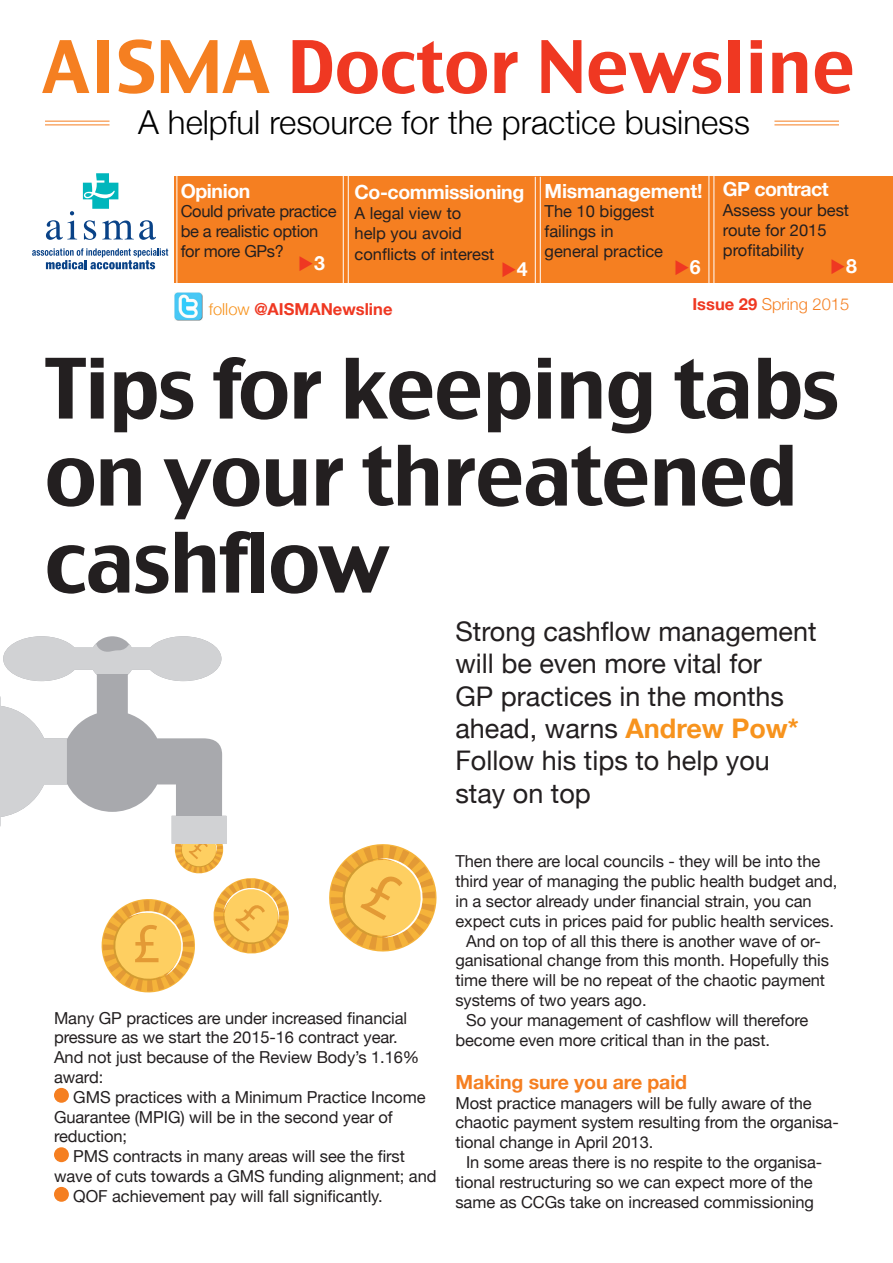
<style>
.page{position:relative;width:893px;height:1263px;background:#fff}
.page>*{position:absolute;margin:0;border:0;box-sizing:border-box;transform-origin:0 0}
.HEAD2{font:81px/87px "Charcoal CY";letter-spacing:-.02em;color:#231f20}
.t1{font:70.5px "Charcoal CY";color:#ef3822}
.t2{font:300 33px "Helvetica Neue";color:#000}
.no_ind{font:27px/32.4px "Helvetica Neue";color:#231f20}
.t3{font:700 19.5px "Helvetica Neue";letter-spacing:-.02em;color:#fff}
.with_ind{font:700 19.5px "Helvetica Neue";letter-spacing:-.005em;color:#f57f21}
.with_ind-2{font:16.5px/19.8px "Helvetica Neue";letter-spacing:-.005em;color:#231f20}
.t4{font:700 16.5px "Helvetica Neue";color:#ef3822}
.t5{font:300 16.5px "Helvetica Neue";color:#f57f21}
.s1{color:#f57f21}
.s2{color:#ef3822}
.s3{font-weight:300;color:#f7931d}
.s4{font-weight:700;color:#ef3822}
.s5{font-weight:700;color:#f7931d}
</style>
<div class="page">
<div style="left:174px;top:176px;width:719px;height:107px;background:#f57f21"></div>
<div style="left:54px;top:1088px;width:15px;height:15px;background:#f57f21;border-radius:50%"></div>
<div style="left:54px;top:1147px;width:15px;height:15px;background:#f57f21;border-radius:50%"></div>
<div style="left:54px;top:1187px;width:15px;height:15px;background:#f57f21;border-radius:50%"></div>
<svg style="left:46px;top:211px;width:31px;height:29px"></svg>
<svg style="left:84px;top:220px;width:12px;height:20px"></svg>
<svg style="left:102px;top:220px;width:54px;height:20px"></svg>
<svg style="left:83px;top:173px;width:35px;height:36px"></svg>
<svg style="left:32px;top:248px;width:136px;height:21px"></svg>
<hr style="left:176px;top:175px;width:1px;height:110px;background:#fff">
<hr style="left:348px;top:175px;width:1px;height:110px;background:#fff">
<hr style="left:343px;top:175px;width:1px;height:110px;background:#fff">
<hr style="left:540px;top:177px;width:1px;height:109px;background:#fff">
<hr style="left:535px;top:177px;width:1px;height:109px;background:#fff">
<hr style="left:45px;top:124px;width:65px;height:1px;background:#f57f21">
<hr style="left:45px;top:121px;width:65px;height:1px;background:#f57f21">
<hr style="left:774px;top:124px;width:65px;height:1px;background:#f57f21">
<hr style="left:774px;top:121px;width:65px;height:1px;background:#f57f21">
<img style="left:174px;top:293px;width:29px;height:28px">
<hr style="left:713px;top:175px;width:1px;height:109px;background:#fff">
<hr style="left:708px;top:175px;width:1px;height:109px;background:#fff">
<svg style="left:40px;top:656px;width:186px;height:166px;fill:#a8a9ad"></svg>
<svg style="left:3px;top:636px;width:218px;height:45px"></svg>
<div style="left:172px;top:816px;width:54px;height:28px;background:#d1d2d4"></div>
<svg style="left:0;top:691px;width:67px;height:136px"></svg>
<svg style="left:101px;top:822px;width:188px;height:171px"></svg>
<svg style="left:329px;top:844px;width:108px;height:108px"></svg>
<p class="t1" style="left:42px;top:23px;width:815px"><span class="s1">AISMA</span> Doctor Newsline</p>
<p class="t2" style="left:138px;top:96px;width:613px">A helpful resource for the practice business</p>
<p class="t3" style="left:181px;top:175px;width:71px">Opinion</p>
<p class="with_ind-2" style="left:181px;top:202px;width:157px">Could private practice be a realistic option</p>
<p class="with_ind-2" style="left:181px;top:242px;width:105px">for more GPs?</p>
<p class="t3" style="left:298px;top:248px;width:28px"><span class="s2">◆</span>3</p>
<p class="t3" style="left:501px;top:254px;width:28px"><span class="s2">◆</span>4</p>
<p class="t3" style="left:674px;top:251px;width:28px"><span class="s2">◆</span>6</p>
<p class="t3" style="left:544px;top:175px;width:160px">Mismanagement!</p>
<p class="with_ind-2" style="left:544px;top:202px;width:111px">The 10 biggest</p>
<p class="with_ind-2" style="left:544px;top:222px;width:71px">failings in</p>
<p class="with_ind-2" style="left:544px;top:242px;width:120px">general practice</p>
<p class="t3" style="left:354px;top:177px;width:171px">Co-commissioning</p>
<p class="with_ind-2" style="left:354px;top:204px;width:108px">A legal view to</p>
<p class="with_ind-2" style="left:354px;top:224px;width:109px">help you avoid</p>
<p class="with_ind-2" style="left:354px;top:245px;width:141px">conflicts of interest</p>
<p class="t3" style="left:723px;top:174px;width:107px">GP contract</p>
<p class="with_ind-2" style="left:723px;top:201px;width:128px">Assess your best</p>
<p class="with_ind-2" style="left:723px;top:221px;width:105px">route for 2015</p>
<p class="with_ind-2" style="left:723px;top:241px;width:83px">profitability</p>
<p class="t3" style="left:830px;top:250px;width:28px"><span class="s2">◆</span>8</p>
<p class="t4" style="left:209px;top:296px;width:185px"><span class="s3">follow</span> @AISMANewsline</p>
<p class="t5" style="left:692px;top:291px;width:158px"><span class="s4">Issue 29</span> Spring 2015</p>
<p class="HEAD2" style="left:45px;top:344px;width:796px">Tips for keeping tabs on your threatened cashflow</p>
<p class="no_ind" style="left:455px;top:616px;width:363px">Strong cashflow management will be even more vital for<br>GP practices in the months ahead, warns <span class="s5">Andrew Pow*<br></span>Follow his tips to help you stay on top</p>
<p class="with_ind-2" style="left:54px;top:1009px;width:367px">Many GP practices are under increased financial pressure as we start the 2015-16 contract year.<br>And not just because of the Review Body’s 1.16% award:</p>
<p class="with_ind-2" style="left:54px;top:1088px;width:373px;text-indent:19px">GMS practices with a Minimum Practice Income<br>Guarantee (MPIG) will be in the second year of reduction;</p>
<p class="with_ind-2" style="left:54px;top:1147px;width:384px;text-indent:19px">PMS contracts in many areas will see the first wave of cuts towards a GMS funding alignment; and</p>
<p class="with_ind-2" style="left:73px;top:1187px;width:311px">QOF achievement pay will fall significantly.</p>
<p class="with_ind-2" style="left:455px;top:852px;width:383px">Then there are local councils - they will be into the third year of managing the public health budget and, in a sector already under financial strain, you can expect cuts in prices paid for public health services.</p>
<p class="with_ind-2" style="left:455px;top:932px;width:375px;text-indent:11px">And on top of all this there is another wave of or&shy;ganisational change from this month. Hopefully this time there will be no repeat of the chaotic payment systems of two years ago.</p>
<p class="with_ind-2" style="left:455px;top:1011px;width:354px;text-indent:11px">So your management of cashflow will therefore become even more critical than in the past.</p>
<p class="with_ind" style="left:455px;top:1066px;width:233px">Making sure you are paid</p>
<p class="with_ind-2" style="left:455px;top:1094px;width:385px">Most practice managers will be fully aware of the chaotic payment system resulting from the organisa&shy;tional change in April 2013.</p>
<p class="with_ind-2" style="left:455px;top:1153px;width:368px;text-indent:11px">In some areas there is no respite to the organisa&shy;tional restructuring so we can expect more of the same as CCGs take on increased commissioning</p>
</div>
